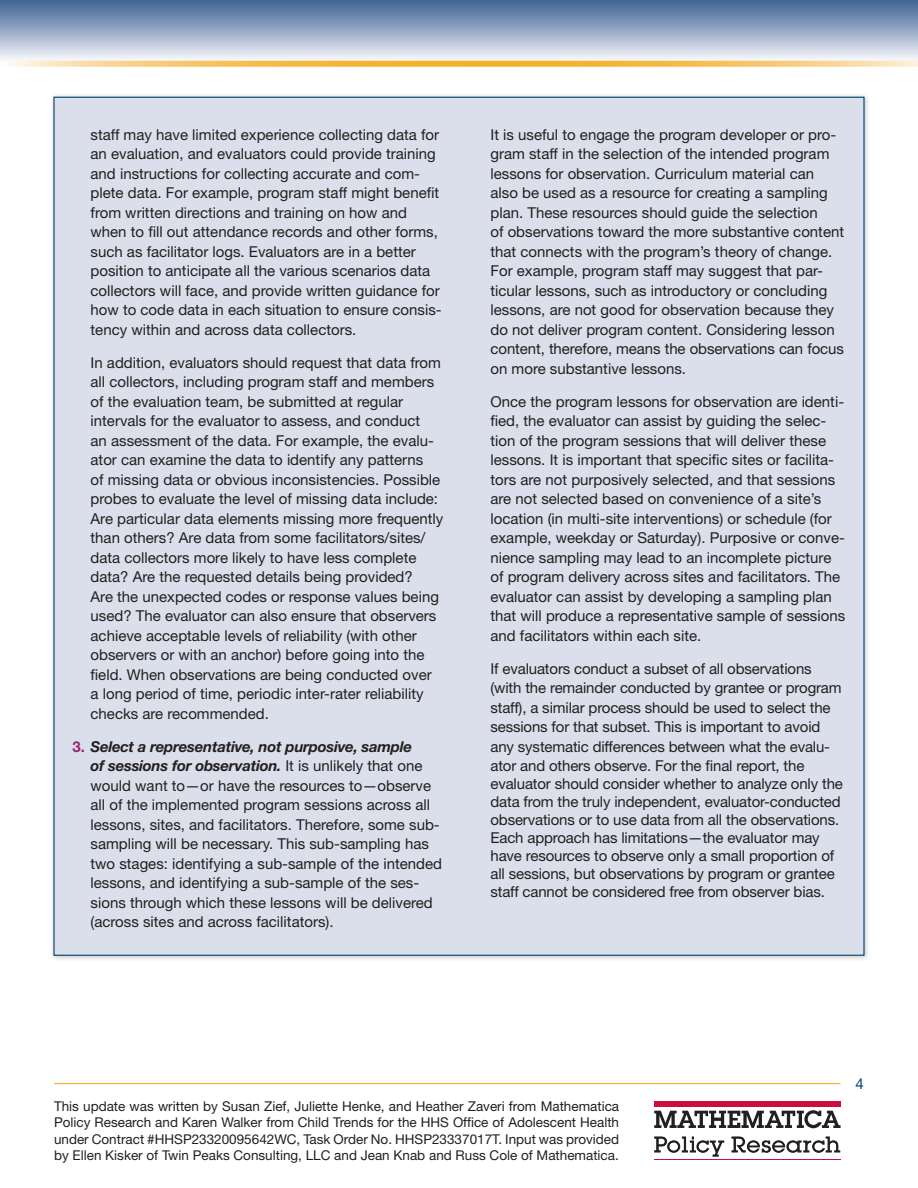
<style>
.page{position:relative;width:918px;height:1188px;background:#fff}
.page>*{position:absolute;margin:0;border:0;box-sizing:border-box;transform-origin:0 0}
.t1{font:15px/19.5px "Helvetica Neue LT Std";color:#231f20}
.t2{font:15px "Helvetica Neue LT Std";color:#004171}
.t3{font:13.5px/16.5px "Helvetica Neue LT Std";color:#231f20;text-align:justify}
.s1{font-weight:700;color:#97286f}
.s2{font-weight:700;font-style:italic}
</style>
<div class="page">
<hr style="left:54px;top:1083px;width:787px;height:1px;background:#f3b226">
<svg style="left:654px;top:1110px;width:187px;height:18px"></svg>
<hr style="left:654px;top:1159px;width:187px;height:1px;background:#cd0d40">
<svg style="left:654px;top:1137px;width:70px;height:20px"></svg>
<svg style="left:732px;top:1137px;width:108px;height:16px"></svg>
<div style="left:654px;top:1101px;width:187px;height:5px;background:#cd0d40"></div>
<div style="left:50px;top:93px;width:821px;height:870px;background:#231f20;opacity:.25"></div>
<div style="left:54px;top:97px;width:810px;height:858px;background:#dadfeb"></div>
<div style="left:0;top:0;width:918px;height:63px;background:linear-gradient(to bottom,#3d6294,#fcf9fa)"></div>
<svg style="left:0;top:61px;width:918px;height:6px;background:#f6c769"></svg>
<p class="t1" style="left:91px;top:125px;width:353px">staff may have limited experience collecting data for an evaluation, and evaluators could provide training and instructions for collecting accurate and com&shy;plete data. For example, program staff might benefit from written directions and training on how and when to fill out attendance records and other forms, such as facilitator logs. Evaluators are in a better position to anticipate all the various scenarios data collectors will face, and provide written guidance for how to code data in each situation to ensure consis&shy;tency within and across data collectors.</p>
<p class="t1" style="left:91px;top:353px;width:354px">In addition, evaluators should request that data from all collectors, including program staff and members of the evaluation team, be submitted at regular intervals for the evaluator to assess, and conduct<br>an assessment of the data. For example, the evalu&shy;ator can examine the data to identify any patterns<br>of missing data or obvious inconsistencies. Possible probes to evaluate the level of missing data include:<br>Are particular data elements missing more frequently than others? Are data from some facilitators/sites/ data collectors more likely to have less complete data? Are the requested details being provided?<br>Are the unexpected codes or response values being used? The evaluator can also ensure that observers achieve acceptable levels of reliability (with other observers or with an anchor) before going into the field. When observations are being conducted over a long period of time, periodic inter-rater reliability checks are recommended.</p>
<p class="t1" style="left:91px;top:737px;width:353px;text-indent:-18px"><span class="s1">3.</span> <span class="s2">Select a representative, not purposive, sample<br>of sessions for observation.</span> It is unlikely that one would want to—or have the resources to—observe all of the implemented program sessions across all lessons, sites, and facilitators. Therefore, some sub&shy;sampling will be necessary. This sub-sampling has two stages: identifying a sub-sample of the intended lessons, and identifying a sub-sample of the ses&shy;sions through which these lessons will be delivered (across sites and across facilitators).</p>
<p class="t1" style="left:490px;top:125px;width:355px">It is useful to engage the program developer or pro&shy;gram staff in the selection of the intended program lessons for observation. Curriculum material can also be used as a resource for creating a sampling plan. These resources should guide the selection<br>of observations toward the more substantive content that connects with the program’s theory of change.<br>For example, program staff may suggest that par&shy;ticular lessons, such as introductory or concluding lessons, are not good for observation because they do not deliver program content. Considering lesson content, therefore, means the observations can focus on more substantive lessons.</p>
<p class="t1" style="left:490px;top:392px;width:356px">Once the program lessons for observation are identi&shy;fied, the evaluator can assist by guiding the selec&shy;tion of the program sessions that will deliver these lessons. It is important that specific sites or facilita&shy;tors are not purposively selected, and that sessions are not selected based on convenience of a site’s location (in multi-site interventions) or schedule (for example, weekday or Saturday). Purposive or conve&shy;nience sampling may lead to an incomplete picture of program delivery across sites and facilitators. The evaluator can assist by developing a sampling plan that will produce a representative sample of sessions and facilitators within each site.</p>
<p class="t1" style="left:490px;top:659px;width:353px">If evaluators conduct a subset of all observations (with the remainder conducted by grantee or program staff), a similar process should be used to select the sessions for that subset. This is important to avoid any systematic differences between what the evalu&shy;ator and others observe. For the final report, the</p>
<p class="t1" style="left:490px;top:775px;width:354px;line-height:18px">evaluator should consider whether to analyze only the data from the truly independent, evaluator-conducted observations or to use data from all the observations.<br>Each approach has limitations—the evaluator may have resources to observe only a small proportion of all sessions, but observations by program or grantee staff cannot be considered free from observer bias.</p>
<p class="t3" style="left:54px;top:1097px;width:567px">This update was written by Susan Zief, Juliette Henke, and Heather Zaveri from Mathematica Policy Research and Karen Walker from Child Trends for the HHS Office of Adolescent Health under Contract #HHSP23320095642WC, Task Order No. HHSP23337017T. Input was provided by Ellen Kisker of Twin Peaks Consulting, LLC and Jean Knab and Russ Cole of Mathematica.</p>
<p class="t2" style="left:856px;top:1075px;width:10px">4</p>
</div>
